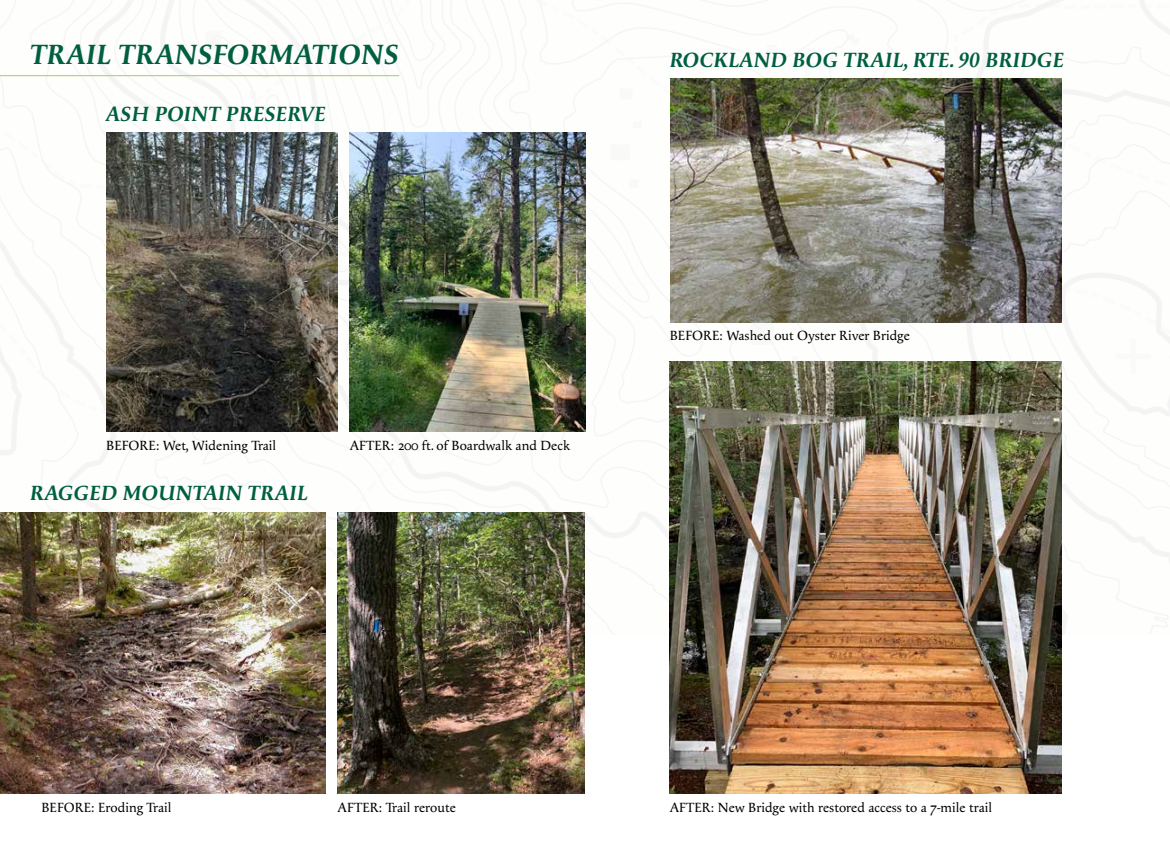
<style>
.page{position:relative;width:1170px;height:855px;background:#fff}
.page>*{position:absolute;margin:0;border:0;box-sizing:border-box;transform-origin:0 0}
.t1{font:italic 700 28.75px "Apolline Std";color:#005f41}
.t2{font:italic 700 21.25px "Apolline Std";color:#005f41}
.t3{font:13.75px "Apolline Std";color:#000}
</style>
<div class="page">
<img style="left:0;top:0;width:1170px;height:635px">
<img style="left:0;top:513px;width:326px;height:280px">
<img style="left:106px;top:132px;width:232px;height:299px">
<hr style="left:0;top:75px;width:399px;height:1px;background:#b8d774">
<img style="left:350px;top:132px;width:235px;height:299px">
<img style="left:338px;top:513px;width:247px;height:280px">
<img style="left:671px;top:78px;width:390px;height:245px">
<img style="left:670px;top:361px;width:392px;height:432px">
<h1 class="t1" style="left:30px;top:38px;width:371px">TRAIL TRANSFORMATIONS</h1>
<h2 class="t2" style="left:106px;top:101px;width:221px">ASH POINT PRESERVE</h2>
<p class="t3" style="left:106px;top:437px;width:172px">BEFORE: Wet, Widening Trail</p>
<h2 class="t2" style="left:30px;top:480px;width:280px">RAGGED MOUNTAIN TRAIL</h2>
<p class="t3" style="left:350px;top:437px;width:222px">AFTER: 200 ft. of Boardwalk and Deck</p>
<h2 class="t2" style="left:670px;top:47px;width:396px">ROCKLAND BOG TRAIL, RTE. 90 BRIDGE</h2>
<p class="t3" style="left:670px;top:328px;width:242px">BEFORE: Washed out Oyster River Bridge</p>
<p class="t3" style="left:41px;top:800px;width:132px">BEFORE: Eroding Trail</p>
<p class="t3" style="left:338px;top:800px;width:120px">AFTER: Trail reroute</p>
<p class="t3" style="left:670px;top:800px;width:324px">AFTER: New Bridge with restored access to a 7-mile trail</p>
</div>
